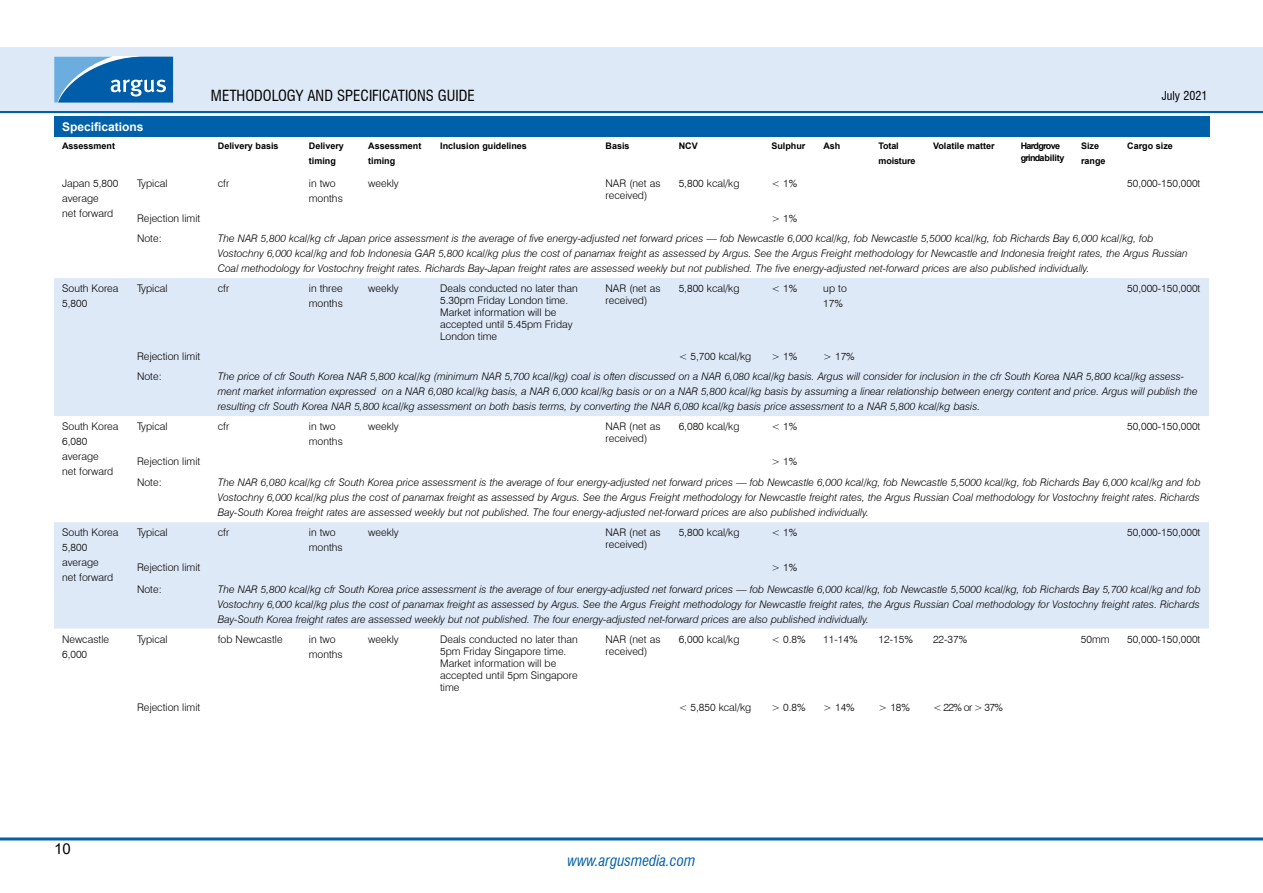
<style>
.page{position:relative;width:1263px;height:893px;background:#fff}
.page>*{position:absolute;margin:0;border:0;box-sizing:border-box;transform-origin:0 0}
.t1{font:condensed 15px "Swiss 721 BT";color:#000}
.t2{font:italic condensed 15px "Swiss 721 BT";color:#0060a9}
.t3{font:15px "Arial";color:#000}
.t4{font:700 12px "Arial";color:#fff}
.t5{font:condensed 12px "Swiss 721 BT";color:#000}
.t6{font:italic 300 10.5px/15px "Swiss 721 BT";color:#000}
.t7{font:300 10.5px/15px "Swiss 721 BT";color:#000}
.t8{font:700 9px/15px "Arial";color:#000}
.t9{font:700 9px/12px "Arial";letter-spacing:-.08em;color:#000}
.t10{font:700 9px/15px "Arial";letter-spacing:-.02em;color:#000}
</style>
<div class="page">
<hr style="left:0;top:110px;width:1263px;height:3px;background:#0060a9">
<div style="left:0;top:47px;width:1263px;height:64px;background:#dee9f7"></div>
<svg style="left:54px;top:57px;width:119px;height:46px;background:#317ebd"></svg>
<hr style="left:0;top:837px;width:1263px;height:3px;background:#0060a9">
<div style="left:54px;top:116px;width:1155px;height:21px;background:#0060a9"></div>
<svg style="left:54px;top:278px;width:1155px;height:350px;fill:#dee9f7"></svg>
<h1 class="t1" style="left:211px;top:87px;width:175px">METHODOLOGY AND SPECI FICATI</h1>
<h1 class="t1" style="left:408px;top:87px;width:68px">ONS GUIDE</h1>
<p class="t5" style="left:1162px;top:88px;width:47px">JULY 2021</p>
<p class="t4" style="left:62px;top:118px;width:83px">Specifications</p>
<p class="t8" style="left:62px;top:139px;width:55px">Assessment</p>
<p class="t8" style="left:218px;top:139px;width:62px">Delivery basis</p>
<p class="t8" style="left:309px;top:139px;width:37px">Delivery timing</p>
<p class="t8" style="left:368px;top:139px;width:55px">Assessment timing</p>
<p class="t8" style="left:440px;top:139px;width:88px">Inclusion guidelines</p>
<p class="t8" style="left:606px;top:139px;width:26px">Basis</p>
<p class="t8" style="left:679px;top:139px;width:20px">NCV</p>
<p class="t8" style="left:771px;top:139px;width:36px">Sulphur</p>
<p class="t8" style="left:823px;top:139px;width:19px">Ash</p>
<p class="t10" style="left:879px;top:139px;width:38px">Total moisture</p>
<p class="t8" style="left:933px;top:139px;width:63px">Volatile matter</p>
<p class="t9" style="left:1021px;top:140px;width:45px">Hardgrove grindability</p>
<p class="t8" style="left:1081px;top:139px;width:26px">Size range</p>
<p class="t8" style="left:1127px;top:139px;width:47px">Cargo size</p>
<p class="t7" style="left:62px;top:176px;width:58px">Japan 5,800 average<br>net forward</p>
<p class="t7" style="left:137px;top:176px;width:32px">Typical</p>
<p class="t7" style="left:218px;top:176px;width:13px">cfr</p>
<p class="t7" style="left:309px;top:176px;width:35px">in two months</p>
<p class="t7" style="left:368px;top:176px;width:32px">weekly</p>
<p class="t7" style="left:606px;top:177px;width:56px;line-height:12px">NAR (net as received)</p>
<p class="t7" style="left:679px;top:176px;width:62px">5,800 kcal/kg</p>
<p class="t7" style="left:771px;top:176px;width:27px">&lt; 1%</p>
<p class="t7" style="left:1127px;top:176px;width:75px">50,000-150,000t</p>
<p class="t7" style="left:137px;top:211px;width:65px">Rejection limit</p>
<p class="t7" style="left:771px;top:211px;width:27px">&gt; 1%</p>
<p class="t7" style="left:137px;top:231px;width:26px">Note:</p>
<p class="t6" style="left:218px;top:231px;width:971px">The NAR 5,800 kcal/kg cfr Japan price assessment is the average of five energy-adjusted net forward prices — fob Newcastle 6,000 kcal/kg, fob Newcastle 5,5000 kcal/kg, fob Richards Bay 6,000 kcal/kg, fob<br>Vostochny 6,000 kcal/kg and fob Indonesia GAR 5,800 kcal/kg plus the cost of panamax freight as assessed by Argus. See the Argus Freight methodology for Newcastle and Indonesia freight rates, the Argus Russian<br>Coal methodology for Vostochny freight rates. Richards Bay-Japan freight rates are assessed weekly but not published. The five energy-adjusted net-forward prices are also published individually.</p>
<p class="t7" style="left:62px;top:281px;width:58px">South Korea<br>5,800</p>
<p class="t7" style="left:137px;top:281px;width:32px">Typical</p>
<p class="t7" style="left:218px;top:281px;width:13px">cfr</p>
<p class="t7" style="left:309px;top:281px;width:35px">in three months</p>
<p class="t7" style="left:368px;top:281px;width:32px">weekly</p>
<p class="t7" style="left:440px;top:282px;width:139px;line-height:12px">Deals conducted no later than<br>5.30pm Friday London time.<br>Market information will be accepted until 5.45pm Friday<br>London time</p>
<p class="t7" style="left:606px;top:282px;width:56px;line-height:12px">NAR (net as received)</p>
<p class="t7" style="left:679px;top:281px;width:62px">5,800 kcal/kg</p>
<p class="t7" style="left:771px;top:281px;width:27px">&lt; 1%</p>
<p class="t7" style="left:823px;top:281px;width:25px">up to<br>17%</p>
<p class="t7" style="left:1127px;top:281px;width:75px">50,000-150,000t</p>
<p class="t7" style="left:137px;top:349px;width:65px">Rejection limit</p>
<p class="t7" style="left:679px;top:349px;width:74px">&lt; 5,700 kcal/kg</p>
<p class="t7" style="left:771px;top:349px;width:27px">&gt; 1%</p>
<p class="t7" style="left:823px;top:349px;width:33px">&gt; 17%</p>
<p class="t7" style="left:137px;top:369px;width:26px">Note:</p>
<p class="t6" style="left:218px;top:369px;width:981px">The price of cfr South Korea NAR 5,800 kcal/kg (minimum NAR 5,700 kcal/kg) coal is often discussed on a NAR 6,080 kcal/kg basis. Argus will consider for inclusion in the cfr South Korea NAR 5,800 kcal/kg assess&shy;ment market information expressed on a NAR 6,080 kcal/kg basis, a NAR 6,000 kcal/kg basis or on a NAR 5,800 kcal/kg basis by assuming a linear relationship between energy content and price. Argus will publish the resulting cfr South Korea NAR 5,800 kcal/kg assessment on both basis terms, by converting the NAR 6,080 kcal/kg basis price assessment to a NAR 5,800 kcal/kg basis.</p>
<p class="t7" style="left:62px;top:419px;width:58px">South Korea<br>6,080 average<br>net forward</p>
<p class="t7" style="left:137px;top:419px;width:32px">Typical</p>
<p class="t7" style="left:218px;top:419px;width:13px">cfr</p>
<p class="t7" style="left:309px;top:419px;width:35px">in two months</p>
<p class="t7" style="left:368px;top:419px;width:32px">weekly</p>
<p class="t7" style="left:606px;top:420px;width:56px;line-height:12px">NAR (net as received)</p>
<p class="t7" style="left:679px;top:419px;width:62px">6,080 kcal/kg</p>
<p class="t7" style="left:771px;top:419px;width:27px">&lt; 1%</p>
<p class="t7" style="left:1127px;top:419px;width:75px">50,000-150,000t</p>
<p class="t7" style="left:137px;top:454px;width:65px">Rejection limit</p>
<p class="t7" style="left:771px;top:454px;width:27px">&gt; 1%</p>
<p class="t7" style="left:137px;top:475px;width:26px">Note:</p>
<p class="t6" style="left:218px;top:475px;width:984px;text-align:justify">The NAR 6,080 kcal/kg cfr South Korea price assessment is the average of four energy-adjusted net forward prices — fob Newcastle 6,000 kcal/kg, fob Newcastle 5,5000 kcal/kg, fob Richards Bay 6,000 kcal/kg and fob Vostochny 6,000 kcal/kg plus the cost of panamax freight as assessed by Argus. See the Argus Freight methodology for Newcastle freight rates, the Argus Russian Coal methodology for Vostochny freight rates. Richards Bay-South Korea freight rates are assessed weekly but not published. The four energy-adjusted net-forward prices are also published individually.</p>
<p class="t7" style="left:62px;top:525px;width:58px">South Korea<br>5,800 average<br>net forward</p>
<p class="t7" style="left:137px;top:525px;width:32px">Typical</p>
<p class="t7" style="left:218px;top:525px;width:13px">cfr</p>
<p class="t7" style="left:309px;top:525px;width:35px">in two months</p>
<p class="t7" style="left:368px;top:525px;width:32px">weekly</p>
<p class="t7" style="left:606px;top:526px;width:56px;line-height:12px">NAR (net as received)</p>
<p class="t7" style="left:679px;top:525px;width:62px">5,800 kcal/kg</p>
<p class="t7" style="left:771px;top:525px;width:27px">&lt; 1%</p>
<p class="t7" style="left:1127px;top:525px;width:75px">50,000-150,000t</p>
<p class="t7" style="left:137px;top:560px;width:65px">Rejection limit</p>
<p class="t7" style="left:771px;top:560px;width:27px">&gt; 1%</p>
<p class="t7" style="left:137px;top:581px;width:26px">Note:</p>
<p class="t6" style="left:218px;top:581px;width:984px;text-align:justify">The NAR 5,800 kcal/kg cfr South Korea price assessment is the average of four energy-adjusted net forward prices — fob Newcastle 6,000 kcal/kg, fob Newcastle 5,5000 kcal/kg, fob Richards Bay 5,700 kcal/kg and fob Vostochny 6,000 kcal/kg plus the cost of panamax freight as assessed by Argus. See the Argus Freight methodology for Newcastle freight rates, the Argus Russian Coal methodology for Vostochny freight rates. Richards Bay-South Korea freight rates are assessed weekly but not published. The four energy-adjusted net-forward prices are also published individually.</p>
<p class="t7" style="left:62px;top:631px;width:48px">Newcastle<br>6,000</p>
<p class="t7" style="left:137px;top:631px;width:32px">Typical</p>
<p class="t7" style="left:218px;top:631px;width:66px">fob Newcastle</p>
<p class="t7" style="left:309px;top:631px;width:35px">in two months</p>
<p class="t7" style="left:368px;top:631px;width:32px">weekly</p>
<p class="t7" style="left:440px;top:633px;width:139px;line-height:12px">Deals conducted no later than<br>5pm Friday Singapore time.<br>Market information will be accepted until 5pm Singapore time</p>
<p class="t7" style="left:606px;top:633px;width:56px;line-height:12px">NAR (net as received)</p>
<p class="t7" style="left:679px;top:631px;width:62px">6,000 kcal/kg</p>
<p class="t7" style="left:771px;top:631px;width:36px">&lt; 0.8%</p>
<p class="t7" style="left:823px;top:631px;width:36px">11-14%</p>
<p class="t7" style="left:878px;top:631px;width:36px">12-15%</p>
<p class="t7" style="left:933px;top:631px;width:36px">22-37%</p>
<p class="t7" style="left:1081px;top:631px;width:30px">50mm</p>
<p class="t7" style="left:1127px;top:631px;width:75px">50,000-150,000t</p>
<p class="t7" style="left:137px;top:699px;width:65px">Rejection limit</p>
<p class="t7" style="left:679px;top:699px;width:74px">&lt; 5,850 kcal/kg</p>
<p class="t7" style="left:771px;top:699px;width:36px">&gt; 0.8%</p>
<p class="t7" style="left:823px;top:699px;width:33px">&gt; 14%</p>
<p class="t7" style="left:878px;top:699px;width:33px">&gt; 18%</p>
<p class="t7" style="left:933px;top:699px;width:72px">&lt; 22% or &gt; 37%</p>
<h1 class="t3" style="left:54px;top:838px;width:18px">10</h1>
<h1 class="t2" style="left:568px;top:851px;width:129px">www.argusmedia.com</h1>
</div>
